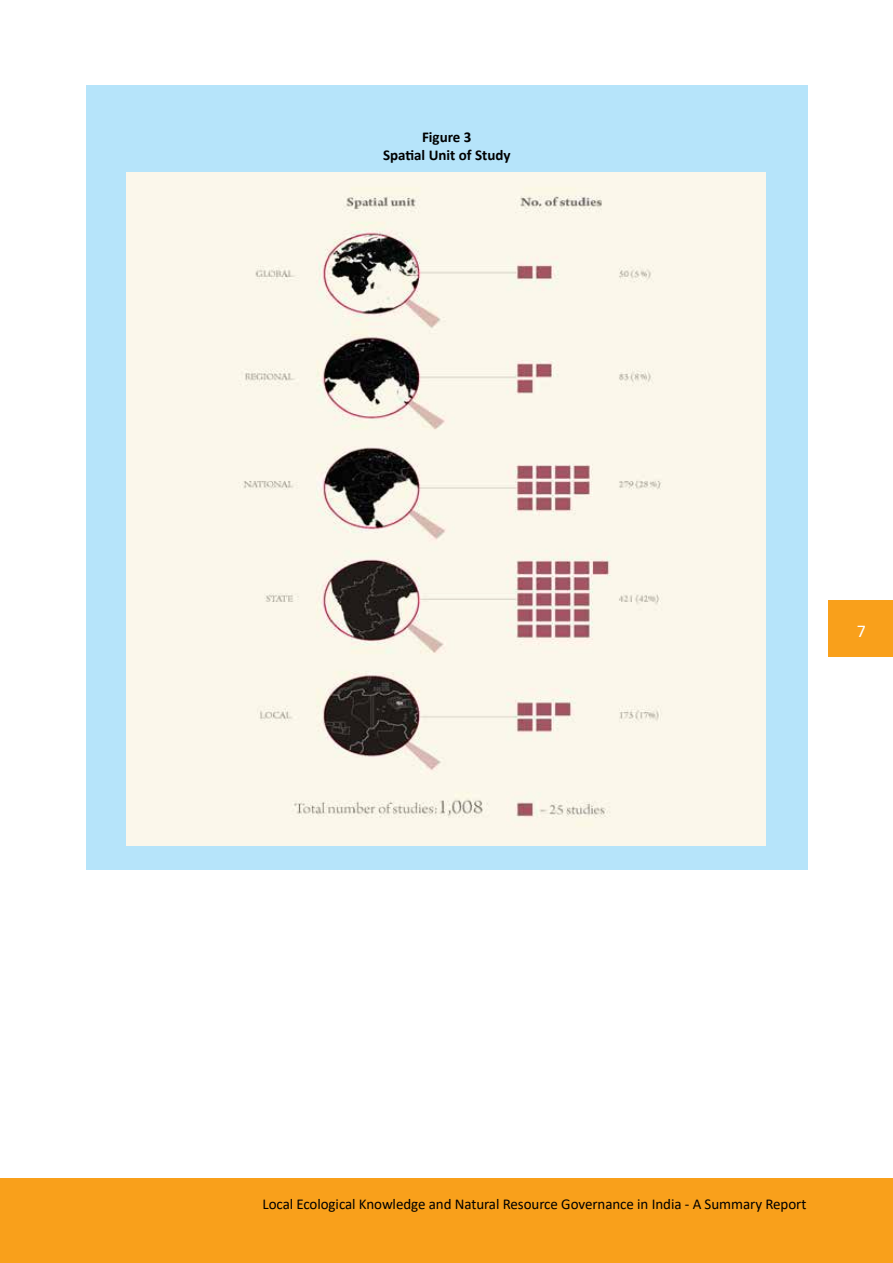
<style>
.page{position:relative;width:893px;height:1263px;background:#fff}
.page>*{position:absolute;margin:0;border:0;box-sizing:border-box;transform-origin:0 0}
.t1{font:18px "Calibri";color:#fff}
.t2{font:15px "Calibri";letter-spacing:-.005em;color:#000}
.t3{font:700 15px/18px "Calibri";color:#000;text-align:center}
</style>
<div class="page">
<div style="left:0;top:1178px;width:893px;height:85px;background:#f9a01b"></div>
<div style="left:829px;top:601px;width:64px;height:56px;background:#f9a01b"></div>
<div style="left:86px;top:85px;width:722px;height:785px;background:#b6e4fa"></div>
<img style="left:126px;top:172px;width:639px;height:674px">
<p class="t3" style="left:383px;top:128px;width:129px">Figure 3<br>Spatial Unit of Study</p>
<p class="t1" style="left:857px;top:618px;width:11px">7</p>
<p class="t2" style="left:262px;top:1194px;width:545px">Local Ecological Knowledge and Natural Resource Governance in India - A Summary Report</p>
</div>
